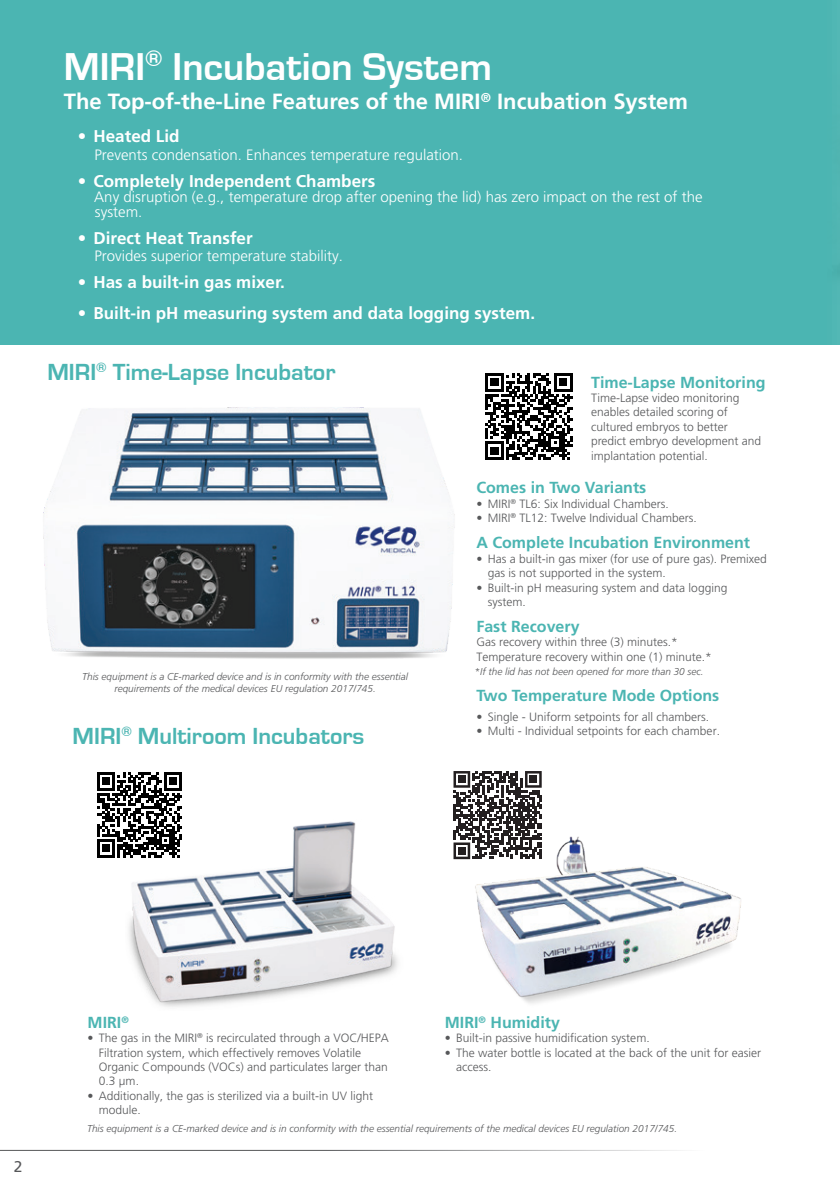
<style>
.page{position:relative;width:840px;height:1191px;background:#fff}
.page>*{position:absolute;margin:0;border:0;box-sizing:border-box;transform-origin:0 0}
.t1{font:700 40px "Eurostile";color:#fff}
.t2{font:700 24px "Eurostile";color:#4bb5b2}
.t3{font:700 22px "Frutiger LT Std";color:#fff}
.t4{font:700 17px "Frutiger LT Std";color:#fff}
.t5{font:700 16px "Frutiger LT Std";color:#4bb5b2}
.t6{font:15.6px "Frutiger LT Std";color:#57585a}
.t7{font:300 15px/15.2px "Frutiger LT Std";color:#fff}
.t8{font:300 12px/14.4px "Frutiger LT Std";color:#57585a}
.t9{font:italic 300 10px/12px "Frutiger LT Std";color:#57585a;text-align:center}
</style>
<div class="page">
<hr style="left:0;top:1149px;width:753px;height:1px;background:#57585a">
<img style="left:475px;top:836px;width:266px;height:168px">
<div style="left:445px;top:763px;width:104px;height:103px;background:#fff"></div>
<svg style="left:453px;top:771px;width:88px;height:88px"></svg>
<div style="left:458px;top:776px;width:7px;height:7px;background:#231f20"></div>
<div style="left:529px;top:776px;width:7px;height:7px;background:#231f20"></div>
<div style="left:458px;top:847px;width:7px;height:7px;background:#231f20"></div>
<svg style="left:485px;top:373px;width:87px;height:87px"></svg>
<img style="left:129px;top:821px;width:269px;height:186px">
<img style="left:43px;top:407px;width:412px;height:252px">
<div style="left:0;top:0;width:839px;height:344px;background:#4bb5b2"></div>
<div style="left:88px;top:763px;width:103px;height:103px;background:#fff"></div>
<svg style="left:97px;top:772px;width:85px;height:85px"></svg>
<p class="t1" style="left:64px;top:45px;width:429px">MIRI<sup>®</sup> Incubation System</p>
<p class="t3" style="left:64px;top:89px;width:625px">The Top-of-the-Line Features of the MIRI<sup>®</sup> Incubation System</p>
<p class="t4" style="left:78px;top:127px;width:103px">• Heated Lid</p>
<p class="t7" style="left:94px;top:147px;width:370px">Prevents condensation. Enhances temperature regulation.</p>
<p class="t4" style="left:78px;top:171px;width:299px">• Completely Independent Chambers</p>
<p class="t7" style="left:94px;top:190px;width:609px">Any disruption (e.g., temperature drop after opening the lid) has zero impact on the rest of the system.</p>
<p class="t4" style="left:78px;top:228px;width:176px">• Direct Heat Transfer</p>
<p class="t7" style="left:94px;top:249px;width:250px">Provides superior temperature stability.</p>
<p class="t4" style="left:78px;top:272px;width:208px">• Has a built-in gas mixer.</p>
<p class="t4" style="left:78px;top:303px;width:458px">• Built-in pH measuring system and data logging system.</p>
<p class="t2" style="left:47px;top:359px;width:289px">MIRI<sup>®</sup> Time-Lapse Incubator</p>
<p class="t9" style="left:82px;top:670px;width:327px">This equipment is a CE-marked device and is in conformity with the essential requirements of the medical devices EU regulation 2017/745.</p>
<p class="t2" style="left:73px;top:723px;width:293px">MIRI<sup>®</sup> Multiroom Incubators</p>
<p class="t5" style="left:590px;top:372px;width:176px">Time-Lapse Monitoring</p>
<p class="t8" style="left:590px;top:391px;width:171px">Time-Lapse video monitoring enables detailed scoring of cultured embryos to better predict embryo development and implantation potential.</p>
<p class="t5" style="left:476px;top:478px;width:171px">Comes in Two Variants</p>
<p class="t8" style="left:476px;top:497px;width:194px">• MIRI<sup>®</sup> TL6: Six Individual Chambers.</p>
<p class="t8" style="left:476px;top:511px;width:222px">• MIRI<sup>®</sup> TL12: Twelve Individual Chambers.</p>
<p class="t5" style="left:476px;top:533px;width:275px">A Complete Incubation Environment</p>
<p class="t8" style="left:487px;top:551px;width:280px;text-indent:-11px">• Has a built-in gas mixer (for use of pure gas). Premixed gas is not supported in the system.</p>
<p class="t8" style="left:487px;top:580px;width:241px;text-indent:-11px">• Built-in pH measuring system and data logging system.</p>
<p class="t5" style="left:476px;top:617px;width:105px">Fast Recovery</p>
<p class="t8" style="left:476px;top:635px;width:237px">Gas recovery within three (3) minutes.*<br>Temperature recovery within one (1) minute.*</p>
<p class="t5" style="left:476px;top:686px;width:244px">Two Temperature Mode Options</p>
<p class="t9" style="left:474px;top:665px;width:230px">*If the lid has not been opened for more than 30 sec.</p>
<p class="t8" style="left:476px;top:709px;width:234px">• Single - Uniform setpoints for all chambers.</p>
<p class="t8" style="left:476px;top:724px;width:245px">• Multi - Individual setpoints for each chamber.</p>
<p class="t6" style="left:14px;top:1157px;width:10px">2</p>
<p class="t5" style="left:87px;top:1012px;width:43px">MIRI<sup>®</sup></p>
<p class="t8" style="left:99px;top:1031px;width:291px;text-indent:-11px">• The gas in the MIRI<sup>®</sup> is recirculated through a VOC/HEPA Filtration system, which effectively removes Volatile Organic Compounds (VOCs) and particulates larger than 0.3 μm.</p>
<p class="t8" style="left:99px;top:1088px;width:276px;text-indent:-11px">• Additionally, the gas is sterilized via a built-in UV light module.</p>
<p class="t5" style="left:444px;top:1012px;width:117px">MIRI<sup>®</sup> Humidity</p>
<p class="t8" style="left:444px;top:1031px;width:206px">• Built-in passive humidification system.</p>
<p class="t8" style="left:456px;top:1045px;width:306px;text-indent:-11px">• The water bottle is located at the back of the unit for easier access.</p>
<p class="t9" style="left:87px;top:1122px;width:591px">This equipment is a CE-marked device and is in conformity with the essential requirements of the medical devices EU regulation 2017/745.</p>
</div>
